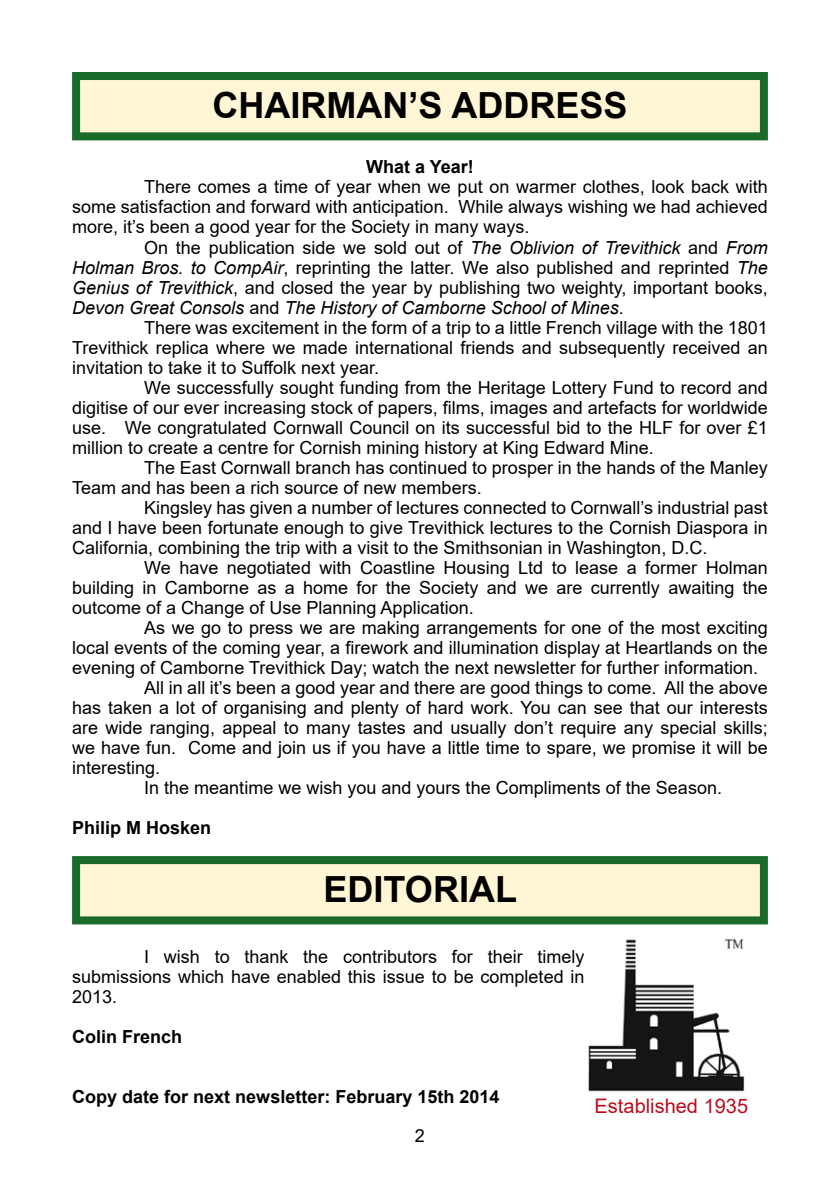
<style>
.page{position:relative;width:840px;height:1191px;background:#fff}
.page>*{position:absolute;margin:0;border:0;box-sizing:border-box;transform-origin:0 0}
.t1{font:700 36px "Arial";color:#000}
.t2{font:20px "Arial";color:#bc0d1d}
.t3{font:18px/20px "Arial";color:#000;text-align:justify}
.t4{font:700 18px "Arial";color:#000}
.t5{font:italic 18px "Arial";color:#000}
.s1{font-style:italic}
.s2{font-style:normal}
</style>
<div class="page">
<div style="left:76px;top:76px;width:687px;height:60px;background:#fff6d6"></div>
<div style="left:72px;top:72px;width:695px;height:68px;border:8px solid #1a6a29"></div>
<div style="left:76px;top:860px;width:687px;height:60px;background:#fff6d6"></div>
<div style="left:72px;top:856px;width:695px;height:68px;border:8px solid #1a6a29"></div>
<img style="left:588px;top:938px;width:157px;height:154px">
<h1 class="t1" style="left:212px;top:80px;width:416px">CHAIRMAN’S ADDRESS</h1>
<p class="t4" style="left:366px;top:154px;width:109px">What a Year!</p>
<p class="t3" style="left:144px;top:177px;width:625px">There comes a time of year when we put on warmer clothes, look back with</p>
<p class="t3" style="left:72px;top:197px;width:697px">some satisfaction and forward with anticipation. While always wishing we had achieved</p>
<p class="t3" style="left:72px;top:217px;width:458px">more, it’s been a good year for the Society in many ways.</p>
<p class="t3" style="left:144px;top:237px;width:625px">On the publication side we sold out of <span class="s1">The Oblivion of Trevithick</span> and <span class="s1">From</span></p>
<p class="t3" style="left:72px;top:257px;width:697px"><span class="s1">Holman Bros. to CompAir</span>, reprinting the latter. We also published and reprinted <span class="s1">The</span></p>
<p class="t3" style="left:72px;top:277px;width:697px"><span class="s1">Genius of Trevithick</span>, and closed the year by publishing two weighty, important books,</p>
<p class="t5" style="left:72px;top:295px;width:553px">Devon Great Consols <span class="s2">and</span> The History of Camborne School of Mines<span class="s2">.</span></p>
<p class="t3" style="left:144px;top:317px;width:625px">There was excitement in the form of a trip to a little French village with the 1801</p>
<p class="t3" style="left:72px;top:337px;width:697px">Trevithick replica where we made international friends and subsequently received an</p>
<p class="t3" style="left:72px;top:357px;width:308px">invitation to take it to Suffolk next year.</p>
<p class="t3" style="left:144px;top:377px;width:625px">We successfully sought funding from the Heritage Lottery Fund to record and</p>
<p class="t3" style="left:72px;top:397px;width:696px">digitise of our ever increasing stock of papers, films, images and artefacts for worldwide</p>
<p class="t3" style="left:72px;top:417px;width:697px">use. We congratulated Cornwall Council on its successful bid to the HLF for over £1</p>
<p class="t3" style="left:72px;top:437px;width:583px">million to create a centre for Cornish mining history at King Edward Mine.</p>
<p class="t3" style="left:144px;top:457px;width:625px">The East Cornwall branch has continued to prosper in the hands of the Manley</p>
<p class="t3" style="left:72px;top:477px;width:411px">Team and has been a rich source of new members.</p>
<p class="t3" style="left:144px;top:497px;width:625px">Kingsley has given a number of lectures connected to Cornwall’s industrial past</p>
<p class="t3" style="left:72px;top:517px;width:697px">and I have been fortunate enough to give Trevithick lectures to the Cornish Diaspora in</p>
<p class="t3" style="left:72px;top:537px;width:636px">California, combining the trip with a visit to the Smithsonian in Washington, D.C.</p>
<p class="t3" style="left:144px;top:557px;width:624px">We have negotiated with Coastline Housing Ltd to lease a former Holman</p>
<p class="t3" style="left:72px;top:577px;width:697px">building in Camborne as a home for the Society and we are currently awaiting the</p>
<p class="t3" style="left:72px;top:597px;width:403px">outcome of a Change of Use Planning Application.</p>
<p class="t3" style="left:144px;top:617px;width:624px">As we go to press we are making arrangements for one of the most exciting</p>
<p class="t3" style="left:72px;top:637px;width:697px">local events of the coming year, a firework and illumination display at Heartlands on the</p>
<p class="t3" style="left:72px;top:657px;width:687px">evening of Camborne Trevithick Day; watch the next newsletter for further information.</p>
<p class="t3" style="left:144px;top:677px;width:624px">All in all it’s been a good year and there are good things to come. All the above</p>
<p class="t3" style="left:72px;top:697px;width:696px">has taken a lot of organising and plenty of hard work. You can see that our interests</p>
<p class="t3" style="left:72px;top:717px;width:697px">are wide ranging, appeal to many tastes and usually don’t require any special skills;</p>
<p class="t3" style="left:72px;top:737px;width:697px">we have fun. Come and join us if you have a little time to spare, we promise it will be</p>
<p class="t3" style="left:72px;top:757px;width:90px">interesting.</p>
<p class="t3" style="left:144px;top:777px;width:579px">In the meantime we wish you and yours the Compliments of the Season.</p>
<p class="t4" style="left:72px;top:814px;width:141px">Philip M Hosken</p>
<h1 class="t1" style="left:323px;top:863px;width:195px">EDITORIAL</h1>
<p class="t3" style="left:72px;top:946px;width:513px;text-indent:72px">I wish to thank the contributors for their timely submissions which have enabled this issue to be completed in 2013.</p>
<p class="t4" style="left:72px;top:1024px;width:112px">Colin French</p>
<p class="t4" style="left:72px;top:1084px;width:429px">Copy date for next newsletter: February 15th 2014</p>
<p class="t2" style="left:594px;top:1092px;width:155px">Established 1935</p>
<p class="t3" style="left:415px;top:1125px;width:12px">2</p>
</div>
